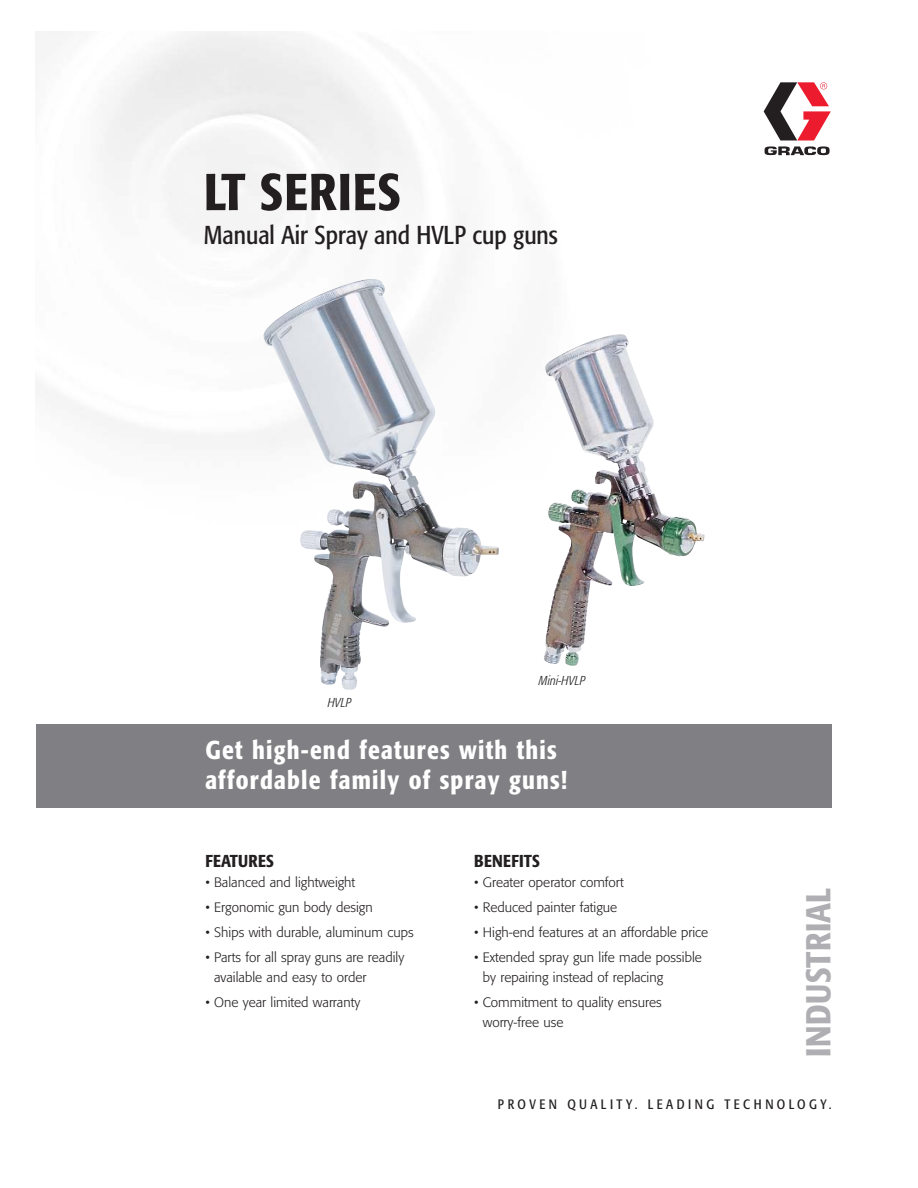
<style>
.page{position:relative;width:918px;height:1188px;background:#fff}
.page>*{position:absolute;margin:0;border:0;box-sizing:border-box;transform-origin:0 0}
.t1{font:500 condensed 51.3px "Formata";letter-spacing:.02em;color:#231f20}
.t2{font:500 condensed 34.2px "Formata";letter-spacing:.01em;color:#afaeb2}
.t3{font:500 condensed 25.65px/30px "Formata";letter-spacing:.05em;color:#fff}
.t4{font:condensed 25.65px "Formata";color:#231f20}
.t5{font:500 condensed 17.1px "Formata";letter-spacing:.02em;color:#231f20}
.t6{font:300 13.5px/20px "Formata";color:#231f20}
.t7{font:condensed 13.5px "Formata";letter-spacing:.25em;color:#231f20}
.t8{font:italic 300 condensed 12.9px "Formata";color:#231f20}
</style>
<div class="page">
<img style="left:36px;top:31px;width:789px;height:659px">
<svg style="left:764px;top:82px;width:67px;height:58px"></svg>
<svg style="left:765px;top:146px;width:65px;height:9px"></svg>
<img style="left:263px;top:278px;width:175px;height:408px">
<img style="left:543px;top:333px;width:162px;height:331px">
<div style="left:36px;top:724px;width:795px;height:84px;background:#807f83"></div>
<h1 class="t1" style="left:204px;top:171px;width:199px">LT SERIES</h1>
<h3 class="t4" style="left:204px;top:225px;width:356px">Manual Air Spray and HVLP cup guns</h3>
<p class="t8" style="left:328px;top:697px;width:25px">HVLP</p>
<p class="t8" style="left:539px;top:675px;width:48px">Mini-HVLP</p>
<h3 class="t3" style="left:205px;top:737px;width:364px">Get high-end features with this affordable family of spray guns!</h3>
<p class="t5" style="left:205px;top:854px;width:70px">FEATURES</p>
<p class="t6" style="left:205px;top:873px;width:151px">• Balanced and lightweight</p>
<p class="t6" style="left:205px;top:898px;width:169px">• Ergonomic gun body design</p>
<p class="t6" style="left:205px;top:923px;width:210px">• Ships with durable, aluminum cups</p>
<p class="t6" style="left:214px;top:948px;width:192px;text-indent:-9px">• Parts for all spray guns are readily available and easy to order</p>
<p class="t6" style="left:205px;top:993px;width:157px">• One year limited warranty</p>
<p class="t5" style="left:474px;top:854px;width:67px">BENEFITS</p>
<p class="t6" style="left:474px;top:873px;width:151px">• Greater operator comfort</p>
<p class="t6" style="left:474px;top:898px;width:145px">• Reduced painter fatigue</p>
<p class="t6" style="left:474px;top:923px;width:236px">• High-end features at an affordable price</p>
<p class="t6" style="left:483px;top:948px;width:221px;text-indent:-9px">• Extended spray gun life made possible by repairing instead of replacing</p>
<p class="t6" style="left:483px;top:993px;width:181px;text-indent:-9px">• Commitment to quality ensures worry-free use</p>
<h2 class="t2" style="left:804px;top:1057px;width:171px;rotate:-90deg">INDUSTRIAL</h2>
<p class="t7" style="left:498px;top:1098px;width:335px">PROVEN QUALITY. LEADING TECHNOLOGY.</p>
</div>
